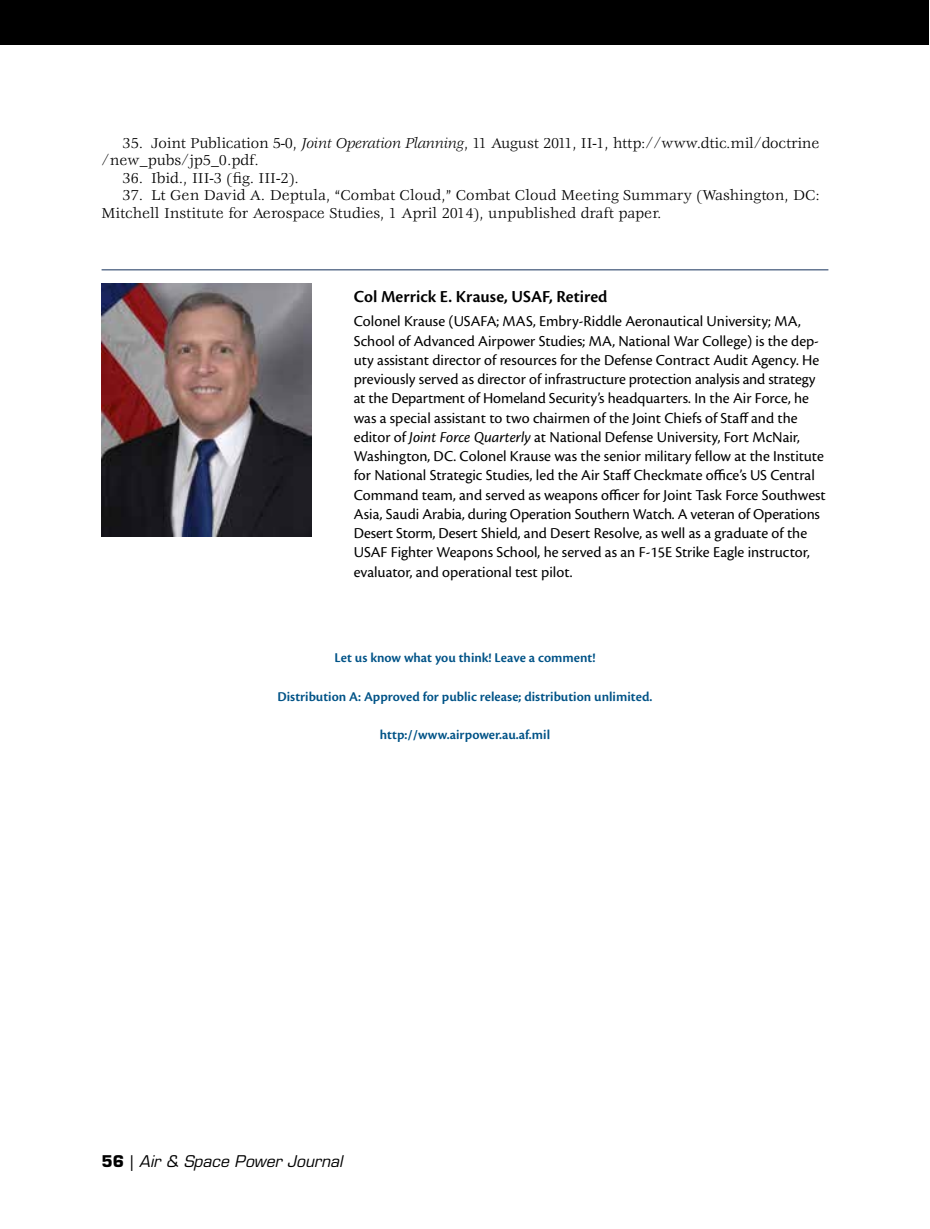
<style>
.page{position:relative;width:930px;height:1229px;background:#fff}
.page>*{position:absolute;margin:0;border:0;box-sizing:border-box;transform-origin:0 0}
.t1{font:600 17.5px "Cronos Pro";color:#000}
.t2{font:15.75px/19.2px "Cronos Pro";color:#000}
.t3{font:15.75px/17.5px "Veljovic Std";color:#000}
.t4{font:italic 15.75px "Eurostile LT Std";color:#000}
.t5{font:600 14px "Cronos Pro";color:#005387}
.s1{font-style:italic}
.s2{font-weight:700;font-style:normal}
.s3{font-style:normal}
</style>
<div class="page">
<div style="left:0;top:0;width:928px;height:45px;background:#000"></div>
<hr style="left:102px;top:269px;width:726px;height:1px;background:#16325c">
<img style="left:102px;top:284px;width:210px;height:252px">
<p class="t3" style="left:101px;top:135px;width:719px;text-indent:21px">35. Joint Publication 5-0, <span class="s1">Joint Operation Planning</span>, 11 August 2011, II-1, http://www.dtic.mil/doctrine /new_pubs/jp5_0.pdf.</p>
<p class="t3" style="left:122px;top:170px;width:178px">36. Ibid., III-3 (fig. III-2).</p>
<p class="t3" style="left:101px;top:187px;width:719px;text-indent:21px">37. Lt Gen David A. Deptula, “Combat Cloud,” Combat Cloud Meeting Summary (Washington, DC:<br>Mitchell Institute for Aerospace Studies, 1 April 2014), unpublished draft paper.</p>
<p class="t1" style="left:354px;top:286px;width:255px">Col Merrick E. Krause, USAF, Retired</p>
<p class="t2" style="left:354px;top:312px;width:473px">Colonel Krause (USAFA; MAS, Embry-Riddle Aeronautical University; MA, School of Advanced Airpower Studies; MA, National War College) is the dep&shy;uty assistant director of resources for the Defense Contract Audit Agency. He previously served as director of infrastructure protection analysis and strategy at the Department of Homeland Security’s headquarters. In the Air Force, he was a special assistant to two chairmen of the Joint Chiefs of Staff and the editor of <span class="s1">Joint Force Quarterly</span> at National Defense University, Fort McNair, Washington, DC. Colonel Krause was the senior military fellow at the Institute for National Strategic Studies, led the Air Staff Checkmate office’s US Central Command team, and served as weapons officer for Joint Task Force Southwest Asia, Saudi Arabia, during Operation Southern Watch. A veteran of Operations Desert Storm, Desert Shield, and Desert Resolve, as well as a graduate of the USAF Fighter Weapons School, he served as an F-15E Strike Eagle instructor, evaluator, and operational test pilot.</p>
<p class="t5" style="left:334px;top:650px;width:262px">Let us know what you think! Leave a comment!</p>
<p class="t5" style="left:277px;top:688px;width:376px">Distribution A: Approved for public release; distribution unlimited.</p>
<p class="t5" style="left:380px;top:727px;width:172px">http://www.airpower.au.af.mil</p>
<p class="t4" style="left:102px;top:1152px;width:242px"><span class="s2">56</span> <span class="s3">|</span> Air &amp; Space Power Journal</p>
</div>
